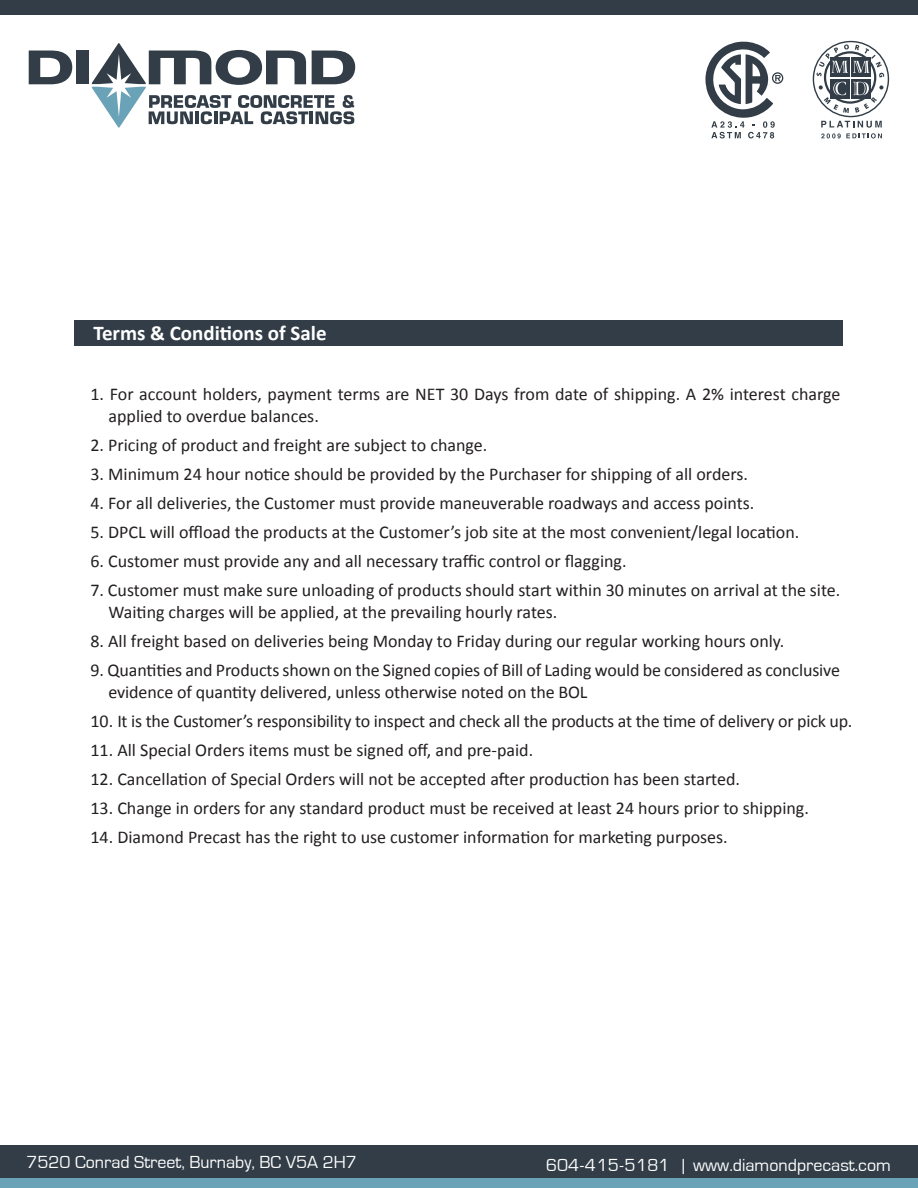
<style>
.page{position:relative;width:918px;height:1188px;background:#fff}
.page>*{position:absolute;margin:0;border:0;box-sizing:border-box;transform-origin:0 0}
.t1{font:700 21px "Calibri";color:#fff}
.t2{font:18px/21.6px "Calibri";color:#231f20}
.t3{font:18px "Eurostile";color:#fff}
</style>
<div class="page">
<svg style="left:813px;top:41px;width:76px;height:97px"></svg>
<svg style="left:705px;top:41px;width:78px;height:97px"></svg>
<div style="left:76px;top:51px;width:13px;height:33px;background:#323d47"></div>
<svg style="left:29px;top:51px;width:43px;height:33px"></svg>
<svg style="left:92px;top:43px;width:263px;height:85px"></svg>
<div style="left:75px;top:321px;width:768px;height:25px;background:#323d47"></div>
<div style="left:0;top:0;width:918px;height:15px;background:#323d47"></div>
<div style="left:0;top:1145px;width:918px;height:38px;background:#323d47"></div>
<div style="left:0;top:1178px;width:918px;height:10px;background:#6aa2b8"></div>
<p class="t1" style="left:94px;top:320px;width:235px">Terms &amp; Conditions of Sale</p>
<p class="t2" style="left:109px;top:383px;width:733px;text-indent:-18px">1. For account holders, payment terms are NET 30 Days from date of shipping. A 2% interest charge applied to overdue balances.</p>
<p class="t2" style="left:91px;top:434px;width:398px">2. Pricing of product and freight are subject to change.</p>
<p class="t2" style="left:91px;top:463px;width:659px">3. Minimum 24 hour notice should be provided by the Purchaser for shipping of all orders.</p>
<p class="t2" style="left:91px;top:492px;width:665px">4. For all deliveries, the Customer must provide maneuverable roadways and access points.</p>
<p class="t2" style="left:91px;top:522px;width:710px">5. DPCL will offload the products at the Customer’s job site at the most convenient/legal location.</p>
<p class="t2" style="left:91px;top:551px;width:538px">6. Customer must provide any and all necessary traffic control or flagging.</p>
<p class="t2" style="left:109px;top:580px;width:733px;text-indent:-18px">7. Customer must make sure unloading of products should start within 30 minutes on arrival at the site.<br>Waiting charges will be applied, at the prevailing hourly rates.</p>
<p class="t2" style="left:91px;top:630px;width:696px">8. All freight based on deliveries being Monday to Friday during our regular working hours only.</p>
<p class="t2" style="left:109px;top:660px;width:733px;text-indent:-18px">9. Quantities and Products shown on the Signed copies of Bill of Lading would be considered as conclusive evidence of quantity delivered, unless otherwise noted on the BOL</p>
<p class="t2" style="left:91px;top:710px;width:764px">10. It is the Customer’s responsibility to inspect and check all the products at the time of delivery or pick up.</p>
<p class="t2" style="left:91px;top:739px;width:444px">11. All Special Orders items must be signed off, and pre-paid.</p>
<p class="t2" style="left:91px;top:768px;width:651px">12. Cancellation of Special Orders will not be accepted after production has been started.</p>
<p class="t2" style="left:91px;top:798px;width:720px">13. Change in orders for any standard product must be received at least 24 hours prior to shipping.</p>
<p class="t2" style="left:91px;top:827px;width:639px">14. Diamond Precast has the right to use customer information for marketing purposes.</p>
<p class="t3" style="left:27px;top:1153px;width:332px">7520 Conrad Street, Burnaby, BC V5A 2H7</p>
<p class="t3" style="left:546px;top:1155px;width:346px">604-415-5181 | www.diamondprecast.com</p>
</div>
